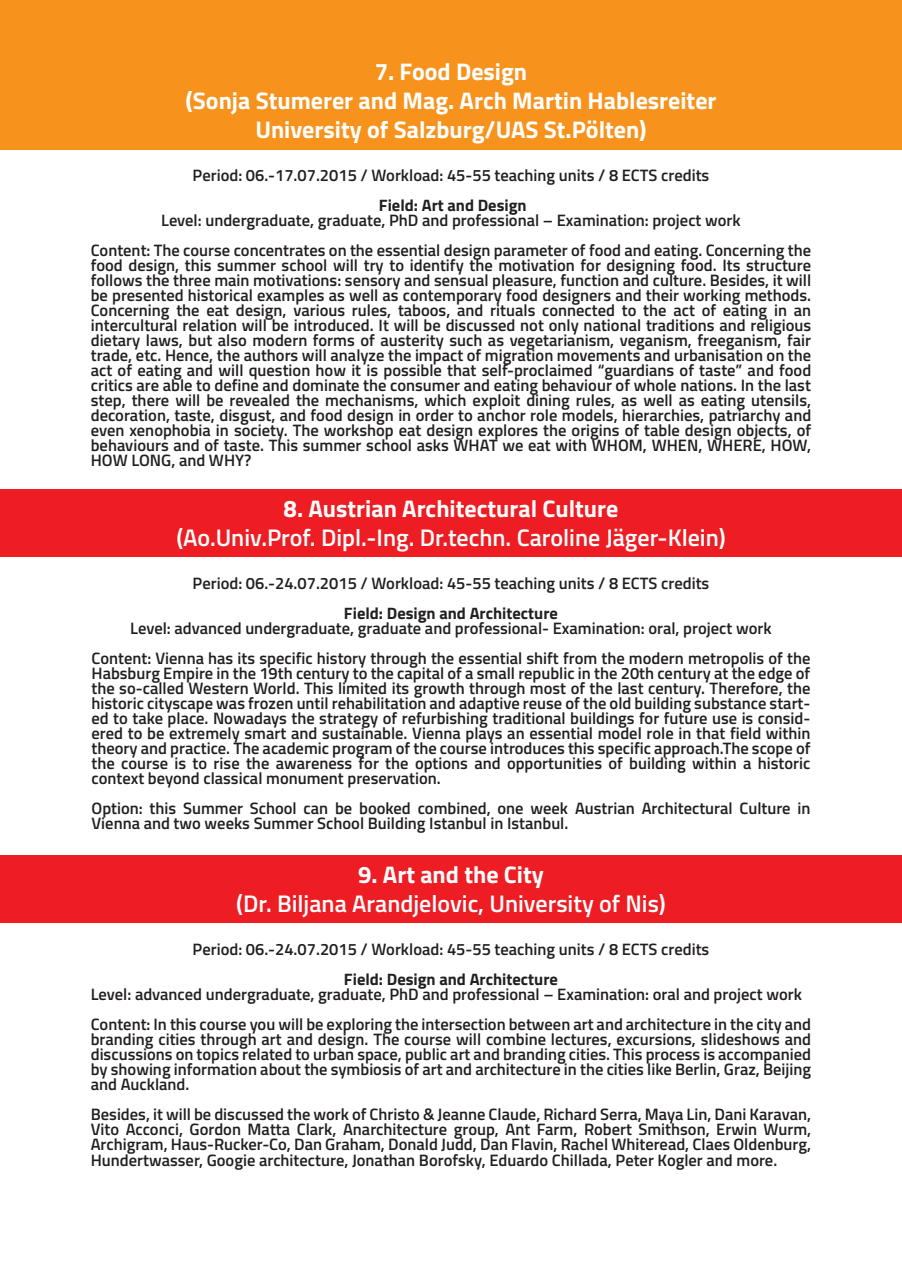
<style>
.page{position:relative;width:902px;height:1272px;background:#fff}
.page>*{position:absolute;margin:0;border:0;box-sizing:border-box;transform-origin:0 0}
.t1{font:700 24px/28.8px "Titillium";color:#fff;text-align:center}
.t2{font:600 24px "Titillium";color:#fff}
.t3{font:600 16.5px/15px "Titillium";color:#231f20;text-align:justify}
.t4{font:700 16.5px "Titillium";color:#231f20}
</style>
<div class="page">
<div style="left:0;top:855px;width:901px;height:67px;background:#ee1d23"></div>
<div style="left:0;top:489px;width:901px;height:67px;background:#ee1d23"></div>
<div style="left:0;top:1px;width:901px;height:149px;background:#f7931d"></div>
<h1 class="t1" style="left:185px;top:56px;width:532px">7. Food Design<br>(Sonja Stumerer and Mag. Arch Martin Hablesreiter<br>University of Salzburg/UAS St.Pölten)</h1>
<p class="t3" style="left:193px;top:167px;width:518px">Period: 06.-17.07.2015 / Workload: 45-55 teaching units / 8 ECTS credits</p>
<p class="t4" style="left:379px;top:193px;width:149px">Field: Art and Design</p>
<p class="t3" style="left:91px;top:204px;width:721px;line-height:30px;text-align:center">Level: undergraduate, graduate, PhD and professional – Examination: project work<br>Content: The course concentrates on the essential design parameter of food and eating. Concerning the</p>
<p class="t3" style="left:91px;top:257px;width:722px">food design, this summer school will try to identify the motivation for designing food. Its structure follows the three main motivations: sensory and sensual pleasure, function and culture. Besides, it will be presented historical examples as well as contemporary food designers and their working methods.<br>Concerning the eat design, various rules, taboos, and rituals connected to the act of eating in an intercultural relation will be introduced. It will be discussed not only national traditions and religious dietary laws, but also modern forms of austerity such as vegetarianism, veganism, freeganism, fair trade, etc. Hence, the authors will analyze the impact of migration movements and urbanisation on the act of eating and will question how it is possible that self-proclaimed “guardians of taste” and food critics are able to define and dominate the consumer and eating behaviour of whole nations. In the last step, there will be revealed the mechanisms, which exploit dining rules, as well as eating utensils, decoration, taste, disgust, and food design in order to anchor role models, hierarchies, patriarchy and even xenophobia in society. The workshop eat design explores the origins of table design objects, of behaviours and of taste. This summer school asks WHAT we eat with WHOM, WHEN, WHERE, HOW, HOW LONG, and WHY?</p>
<h1 class="t1" style="left:283px;top:493px;width:336px">8. Austrian Architectural Culture</h1>
<h1 class="t2" style="left:176px;top:519px;width:550px">(Ao.Univ.Prof. Dipl.-Ing. Dr.techn. Caroline Jäger-Klein)</h1>
<p class="t3" style="left:193px;top:575px;width:518px">Period: 06.-24.07.2015 / Workload: 45-55 teaching units / 8 ECTS credits</p>
<p class="t4" style="left:344px;top:601px;width:215px">Field: Design and Architecture</p>
<p class="t3" style="left:91px;top:612px;width:720px;line-height:30px;text-align:center">Level: advanced undergraduate, graduate and professional- Examination: oral, project work<br>Content: Vienna has its specific history through the essential shift from the modern metropolis of the</p>
<p class="t3" style="left:91px;top:665px;width:720px">Habsburg Empire in the 19th century to the capital of a small republic in the 20th century at the edge of the so-called Western World. This limited its growth through most of the last century. Therefore, the historic cityscape was frozen until rehabilitation and adaptive reuse of the old building substance start&shy;ed to take place. Nowadays the strategy of refurbishing traditional buildings for future use is consid&shy;ered to be extremely smart and sustainable. Vienna plays an essential model role in that field within theory and practice. The academic program of the course introduces this specific approach.The scope of the course is to rise the awareness for the options and opportunities of building within a historic context beyond classical monument preservation.</p>
<p class="t3" style="left:91px;top:800px;width:720px">Option: this Summer School can be booked combined, one week Austrian Architectural Culture in<br>Vienna and two weeks Summer School Building Istanbul in Istanbul.</p>
<h1 class="t1" style="left:358px;top:859px;width:187px">9. Art and the City</h1>
<h1 class="t2" style="left:236px;top:885px;width:431px">(Dr. Biljana Arandjelovic, University of Nis)</h1>
<p class="t3" style="left:193px;top:941px;width:518px">Period: 06.-24.07.2015 / Workload: 45-55 teaching units / 8 ECTS credits</p>
<p class="t4" style="left:344px;top:967px;width:215px">Field: Design and Architecture</p>
<p class="t3" style="left:91px;top:978px;width:721px;line-height:30px">Level: advanced undergraduate, graduate, PhD and professional – Examination: oral and project work<br>Content: In this course you will be exploring the intersection between art and architecture in the city and</p>
<p class="t3" style="left:91px;top:1031px;width:722px">branding cities through art and design. The course will combine lectures, excursions, slideshows and discussions on topics related to urban space, public art and branding cities. This process is accompanied by showing information about the symbiosis of art and architecture in the cities like Berlin, Graz, Beijing and Auckland.</p>
<p class="t3" style="left:91px;top:1106px;width:722px">Besides, it will be discussed the work of Christo &amp; Jeanne Claude, Richard Serra, Maya Lin, Dani Karavan, Vito Acconci, Gordon Matta Clark, Anarchitecture group, Ant Farm, Robert Smithson, Erwin Wurm, Archigram, Haus-Rucker-Co, Dan Graham, Donald Judd, Dan Flavin, Rachel Whiteread, Claes Oldenburg, Hundertwasser, Googie architecture, Jonathan Borofsky, Eduardo Chillada, Peter Kogler and more.</p>
</div>
